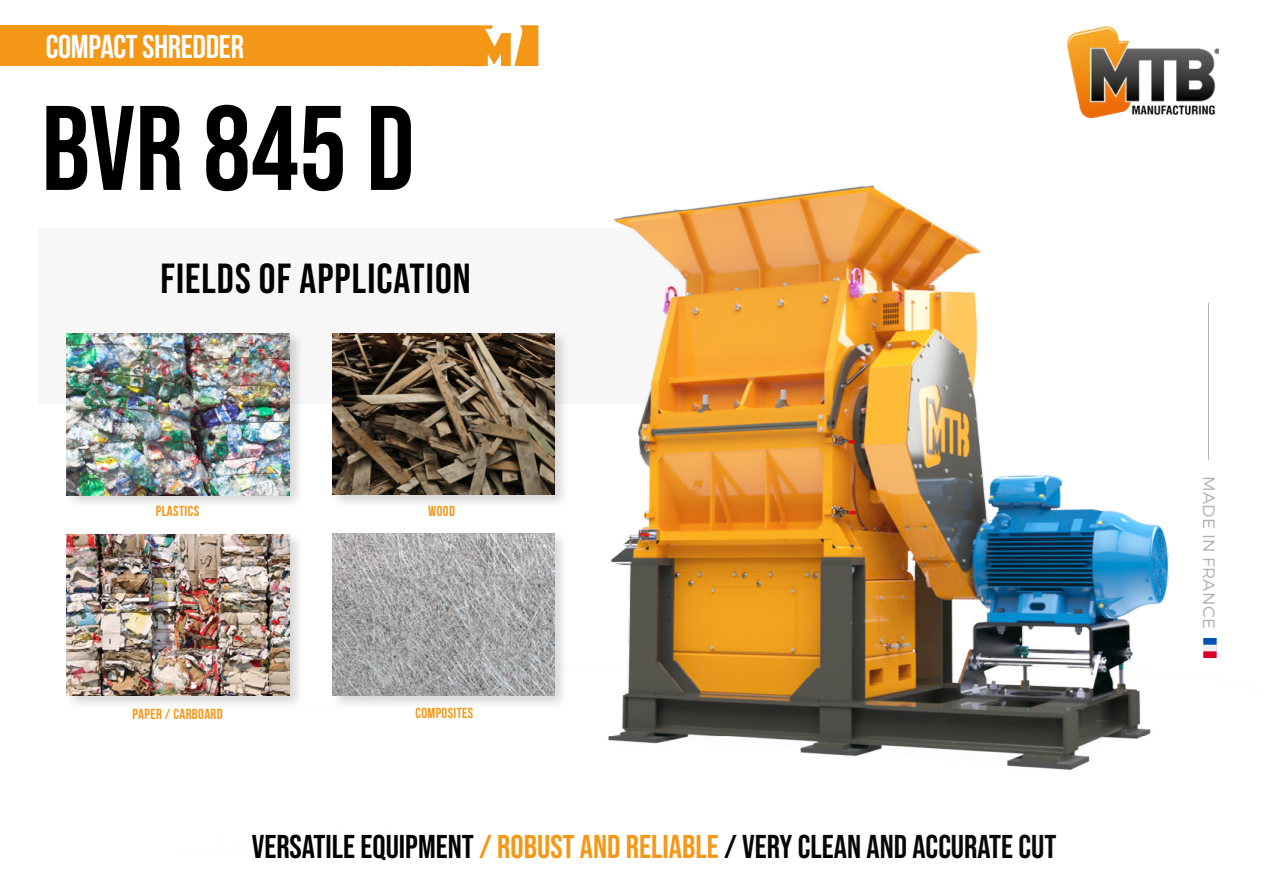
<style>
.page{position:relative;width:1263px;height:893px;background:#fff}
.page>*{position:absolute;margin:0;border:0;box-sizing:border-box;transform-origin:0 0}
.t1{font:120px "Bebas Neue";color:#000}
.t2{font:42px "Bebas Neue";letter-spacing:.025em;color:#000}
.t3{font:33px "Bebas Neue";color:#000}
.t4{font:700 33px "Bebas Neue";letter-spacing:-.01em;color:#fff}
.t5{font:300 16.5px "Montserrat";letter-spacing:.01em;color:#b2b1b1}
.t6{font:700 14.55px "Bebas Neue";letter-spacing:.025em;color:#f49716}
.s1{color:#f49716}
</style>
<div class="page">
<div style="left:38px;top:229px;width:855px;height:175px;background:#f7f7f7"></div>
<div style="left:0;top:25px;width:168px;height:41px;background:#f49716"></div>
<svg style="left:168px;top:25px;width:370px;height:41px;background:#f5a12d"></svg>
<div style="left:219px;top:38px;width:258px;height:28px;background:#f49716"></div>
<img style="left:1067px;top:26px;width:151px;height:92px">
<div style="left:64px;top:330px;width:241px;height:180px;background:#000;opacity:.16"></div>
<img style="left:67px;top:334px;width:109px;height:161px">
<div style="left:64px;top:531px;width:241px;height:180px;background:#000;opacity:.16"></div>
<img style="left:67px;top:534px;width:109px;height:162px">
<img style="left:176px;top:185px;width:1041px;height:585px">
<hr style="left:1208px;top:304px;width:1px;height:156px;background:#b3b4b3">
<img style="left:1200px;top:638px;width:17px;height:19px">
<p class="t4" style="left:46px;top:29px;width:200px">COMPACT SHREDDER</p>
<h1 class="t1" style="left:41px;top:80px;width:375px">BVR 845 D</h1>
<p class="t2" style="left:161px;top:254px;width:312px">FIELDS OF APPLICATION</p>
<p class="t6" style="left:156px;top:503px;width:45px">PLASTICS</p>
<p class="t6" style="left:428px;top:503px;width:28px">WOOD</p>
<p class="t6" style="left:133px;top:706px;width:92px">PAPER / CARBOARD</p>
<p class="t6" style="left:415px;top:705px;width:59px">COMPOSITES</p>
<p class="t3" style="left:252px;top:828px;width:806px">VERSATILE EQUIPMENT <span class="s1">/ ROBUST AND RELIABLE</span> / VERY CLEAN AND ACCURATE CUT</p>
<p class="t5" style="left:1219px;top:476px;width:154px;rotate:90deg">MADE IN FRANCE</p>
</div>
